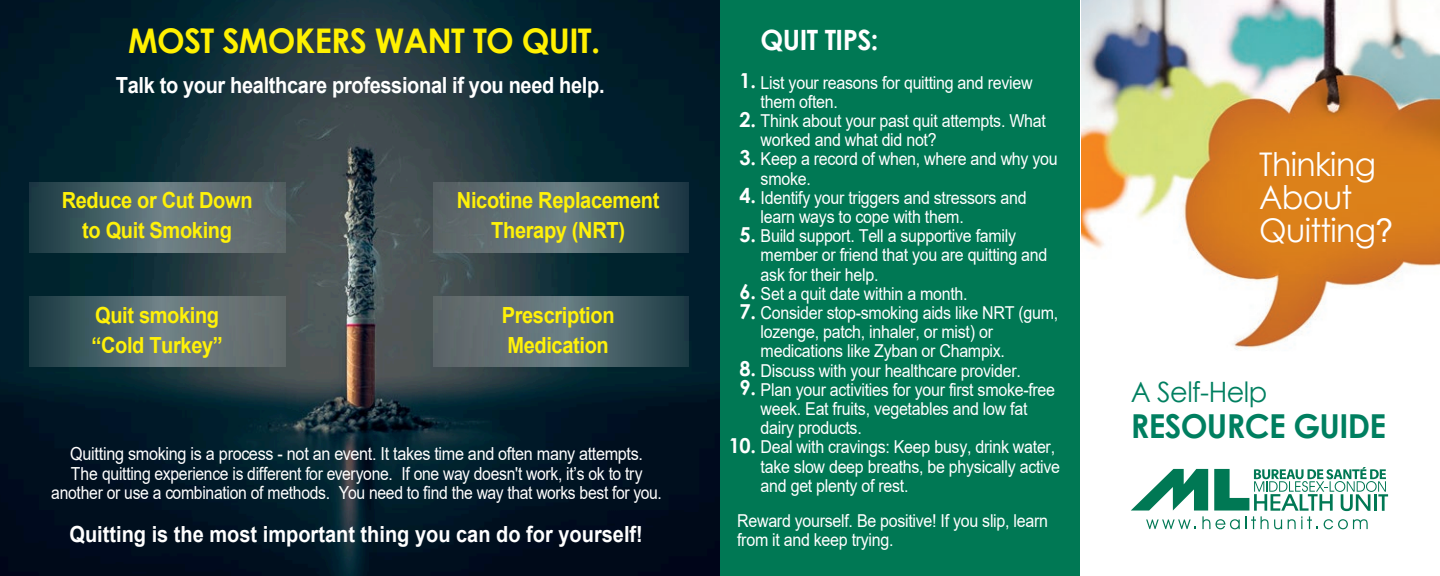
<style>
.page{position:relative;width:1440px;height:576px;background:#fff}
.page>*{position:absolute;margin:0;border:0;box-sizing:border-box;transform-origin:0 0}
.t1{font:700 34px "Century Gothic";letter-spacing:-.02em;color:#fff101}
.t2{font:700 33px "Century Gothic";letter-spacing:-.02em;color:#007f60}
.t3{font:32.6px/32.6px "Century Gothic";letter-spacing:-.02em;color:#fff}
.t4{font:28px "Century Gothic";letter-spacing:-.02em;color:#007f60}
.t5{font:700 28px "Century Gothic";letter-spacing:-.02em;color:#fff}
.t6{font:700 22.2px/30px "Arial";letter-spacing:-.015em;color:#fff109;text-align:center;scale:.9 1}
.t7{font:700 22.2px "Arial";color:#fff;scale:.9 1}
.t8{font:700 20.6px/38.4px "Century Gothic";color:#fff}
.t9{font:18px/19.4px "Arial";letter-spacing:-.02em;color:#fff;text-align:center;scale:.9 1}
.t10{font:17.8px/19.2px "Arial";letter-spacing:-.015em;color:#fff;scale:.9 1}
.s1{font-family:"Arial"}
</style>
<div class="page">
<img style="left:0;top:0;width:720px;height:576px">
<img style="left:1081px;top:0;width:359px;height:530px">
<div style="left:720px;top:0;width:360px;height:576px;background:#007854"></div>
<svg style="left:1131px;top:467px;width:257px;height:62px"></svg>
<svg style="left:433px;top:297px;width:256px;height:70px;background:#52666b"></svg>
<svg style="left:433px;top:182px;width:256px;height:70px;background:#51646a"></svg>
<svg style="left:29px;top:297px;width:256px;height:70px;background:#54676c"></svg>
<svg style="left:29px;top:182px;width:256px;height:70px;background:#51656b"></svg>
<h1 class="t1" style="left:128px;top:15px;width:474px">MOST SMOKERS WANT TO QUIT.</h1>
<p class="t7" style="left:116px;top:70px;width:545px">Talk to your healthcare professional if you need help.</p>
<p class="t6" style="left:62px;top:185px;width:214px">Reduce or Cut Down to Quit Smoking</p>
<p class="t6" style="left:457px;top:185px;width:226px">Nicotine Replacement<br>Therapy (NRT)</p>
<p class="t6" style="left:91px;top:300px;width:148px;text-align:left">Quit smoking “Cold Turkey”</p>
<p class="t6" style="left:502px;top:300px;width:127px;text-align:left">Prescription<br>Medication</p>
<p class="t9" style="left:51px;top:444px;width:680px">Quitting smoking is a process - not an event. It takes time and often many attempts.<br>The quitting experience is different for everyone. If one way doesn't work, it’s ok to try another or use a combination of methods. You need to find the way that works best for you.</p>
<p class="t7" style="left:70px;top:519px;width:639px">Quitting is the most important thing you can do for yourself!</p>
<h3 class="t5" style="left:761px;top:19px;width:119px">QUIT TIPS:</h3>
<p class="t10" style="left:761px;top:73px;width:334px">List your reasons for quitting and review them often.<br>Think about your past quit attempts. What worked and what did not?<br>Keep a record of when, where and why you smoke.<br>Identify your triggers and stressors and learn ways to cope with them.<br>Build support. Tell a supportive family member or friend that you are quitting and ask for their help.<br>Set a quit date within a month.<br>Consider stop-smoking aids like NRT (gum, lozenge, patch, inhaler, or mist) or medications like Zyban or Champix.<br>Discuss with your healthcare provider.<br>Plan your activities for your first smoke-free week. Eat fruits, vegetables and low fat dairy products.<br>Deal with cravings: Keep busy, drink water, take slow deep breaths, be physically active and get plenty of rest.</p>
<p class="t8" style="left:740px;top:61px;width:18px;text-align:justify">1.<br>2.<br>3.<br>4.<br>5.</p>
<p class="t8" style="left:740px;top:281px;width:18px;line-height:19.2px">6.<br>7.</p>
<p class="t8" style="left:740px;top:358px;width:18px;line-height:19.2px">8.<br>9.</p>
<p class="t8" style="left:729px;top:425px;width:29px">10.</p>
<p class="t10" style="left:737px;top:511px;width:347px">Reward yourself. Be positive! If you slip, learn from it and keep trying.</p>
<h3 class="t3" style="left:1259px;top:148px;width:135px">Thinking<br>About<br>Quitting<span class="s1">?</span></h3>
<h3 class="t4" style="left:1131px;top:373px;width:138px">A Self-Help</h3>
<h2 class="t2" style="left:1131px;top:401px;width:257px">RESOURCE GUIDE</h2>
</div>
